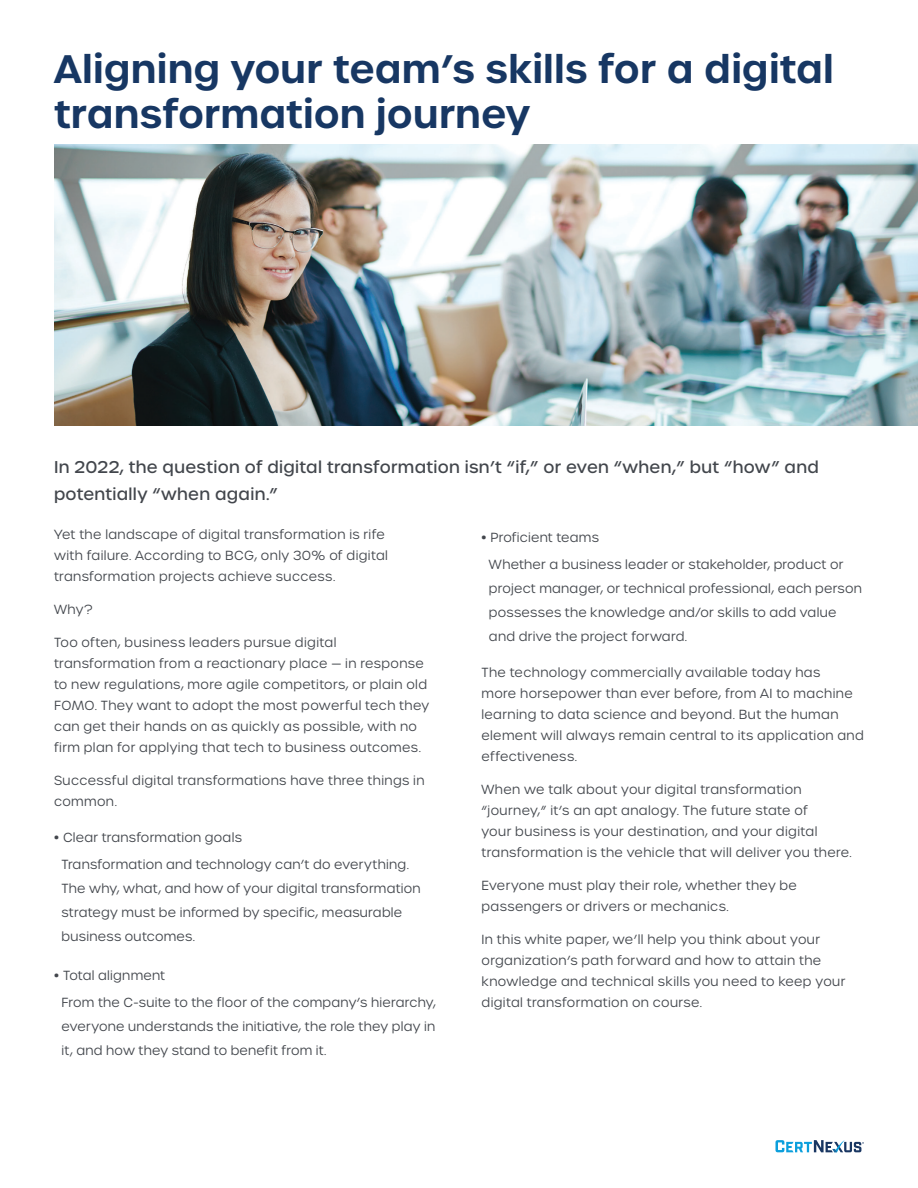
<style>
.page{position:relative;width:918px;height:1188px;background:#fff}
.page>*{position:absolute;margin:0;border:0;box-sizing:border-box;transform-origin:0 0}
.t1{font:600 38.4px/45px "Urbane";letter-spacing:.005em;color:#173763}
.t2{font:500 16.5px/27px "Urbane";letter-spacing:.02em;color:#42464c}
.t3{font:300 12.75px/21px "Urbane";letter-spacing:.025em;color:#42464c}
.s1{font-weight:500}
</style>
<div class="page">
<svg style="left:776px;top:1140px;width:88px;height:12px"></svg>
<img style="left:54px;top:144px;width:864px;height:282px">
<h1 class="t1" style="left:54px;top:47px;width:781px">Aligning your team’s skills for a digital transformation journey</h1>
<p class="t2" style="left:54px;top:454px;width:766px">In 2022, the question of digital transformation isn’t “if,” or even “when,” but “how” and potentially “when again.”</p>
<p class="t3" style="left:54px;top:524px;width:336px">Yet the landscape of digital transformation is rife with failure. According to BCG, only 30% of digital transformation projects achieve success.</p>
<p class="t3" style="left:54px;top:599px;width:40px">Why?</p>
<p class="t3" style="left:54px;top:632px;width:377px">Too often, business leaders pursue digital transformation from a reactionary place — in response to new regulations, more agile competitors, or plain old FOMO. They want to adopt the most powerful tech they can get their hands on as quickly as possible, with no firm plan for applying that tech to business outcomes.</p>
<p class="t3" style="left:54px;top:770px;width:372px">Successful digital transformations have three things in common.</p>
<p class="t3" style="left:61px;top:824px;width:349px;line-height:27px;text-indent:-7px"><span class="s1">•</span> Clear transformation goals<br>Transformation and technology can’t do everything.</p>
<p class="t3" style="left:61px;top:877px;width:361px;line-height:24px">The why, what, and how of your digital transformation strategy must be informed by specific, measurable business outcomes.</p>
<p class="t3" style="left:61px;top:962px;width:376px;line-height:27px;text-indent:-7px"><span class="s1">•</span> Total alignment<br>From the C-suite to the floor of the company’s hierarchy,</p>
<p class="t3" style="left:61px;top:1015px;width:375px;line-height:24px">everyone understands the initiative, the role they play in it, and how they stand to benefit from it.</p>
<p class="t3" style="left:489px;top:524px;width:356px;line-height:27px;text-indent:-7px"><span class="s1">•</span> Proficient teams<br>Whether a business leader or stakeholder, product or</p>
<p class="t3" style="left:489px;top:577px;width:374px;line-height:24px">project manager, or technical professional, each person possesses the knowledge and/or skills to add value and drive the project forward.</p>
<p class="t3" style="left:481px;top:662px;width:384px">The technology commercially available today has<br>more horsepower than ever before, from AI to machine learning to data science and beyond. But the human element will always remain central to its application and effectiveness.</p>
<p class="t3" style="left:481px;top:779px;width:372px">When we talk about your digital transformation “journey,” it’s an apt analogy. The future state of<br>your business is your destination, and your digital transformation is the vehicle that will deliver you there.</p>
<p class="t3" style="left:481px;top:875px;width:317px">Everyone must play their role, whether they be passengers or drivers or mechanics.</p>
<p class="t3" style="left:481px;top:929px;width:365px">In this white paper, we’ll help you think about your organization’s path forward and how to attain the knowledge and technical skills you need to keep your digital transformation on course.</p>
</div>
